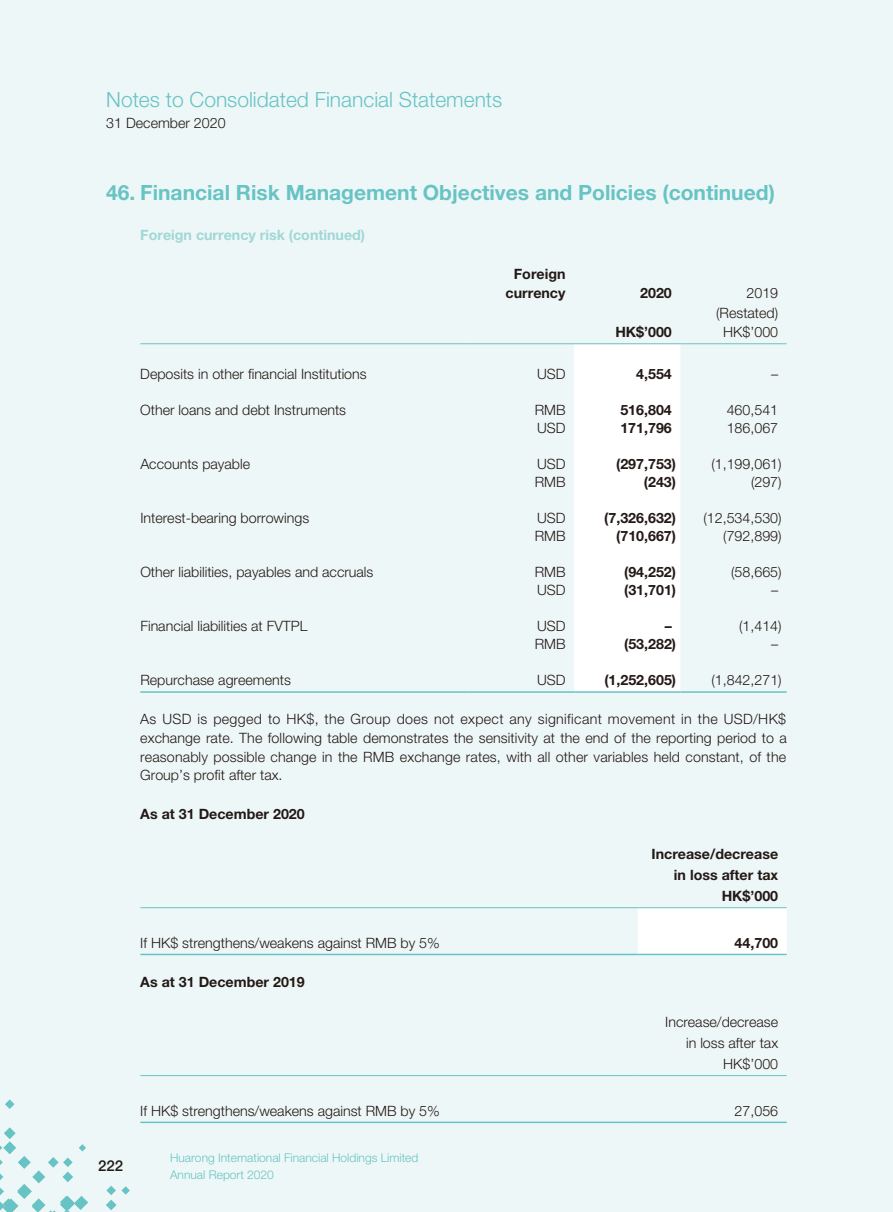
<style>
.page{position:relative;width:893px;height:1212px;background:#eef7f7}
.page>*{position:absolute;margin:0;border:0;box-sizing:border-box;transform-origin:0 0}
.t1{font:700 21px "Helvetica Neue LT Std";color:#68c3c5}
.t2{font:300 21px "Helvetica Neue LT Std";color:#68c3c5}
.t3{font:500 15px "Helvetica Neue LT Std";color:#231916}
.t4{font:300 14.25px/18.8px "Helvetica Neue LT Std";color:#231916;text-align:right}
.t5{font:700 14.25px/21px "Helvetica Neue LT Std";color:#231916;text-align:center}
.t6{font:700 14.25px "Helvetica Neue LT Std";color:#a1d7d7}
.t7{font:300 12px/17.9px "Helvetica Neue LT Std";color:#68c3c5}
</style>
<div class="page">
<svg style="left:0;top:1127px;width:88px;height:85px"></svg>
<svg style="left:5px;top:1099px;width:10px;height:10px"></svg>
<svg style="left:106px;top:1185px;width:24px;height:25px"></svg>
<div style="left:574px;top:344px;width:106px;height:347px;background:#fff"></div>
<hr style="left:140px;top:343px;width:328px;height:1px;background:#68c3c5">
<hr style="left:468px;top:343px;width:106px;height:1px;background:#68c3c5">
<hr style="left:574px;top:343px;width:106px;height:1px;background:#68c3c5">
<hr style="left:680px;top:343px;width:107px;height:1px;background:#68c3c5">
<hr style="left:140px;top:691px;width:328px;height:2px;background:#68c3c5">
<hr style="left:468px;top:691px;width:106px;height:2px;background:#68c3c5">
<hr style="left:574px;top:691px;width:106px;height:2px;background:#68c3c5">
<hr style="left:680px;top:691px;width:107px;height:2px;background:#68c3c5">
<div style="left:638px;top:908px;width:149px;height:46px;background:#fff"></div>
<hr style="left:140px;top:907px;width:498px;height:1px;background:#68c3c5">
<hr style="left:638px;top:907px;width:149px;height:1px;background:#68c3c5">
<hr style="left:140px;top:954px;width:498px;height:1px;background:#68c3c5">
<hr style="left:638px;top:954px;width:149px;height:1px;background:#68c3c5">
<hr style="left:140px;top:1075px;width:498px;height:1px;background:#68c3c5">
<hr style="left:638px;top:1075px;width:149px;height:1px;background:#68c3c5">
<hr style="left:140px;top:1121px;width:498px;height:2px;background:#68c3c5">
<hr style="left:638px;top:1121px;width:149px;height:2px;background:#68c3c5">
<h1 class="t2" style="left:106px;top:86px;width:397px">Notes to Consolidated Financial Statements</h1>
<p class="t4" style="left:106px;top:113px;width:121px">31 December 2020</p>
<h1 class="t1" style="left:106px;top:180px;width:670px">46. Financial Risk Management Objectives and Policies (continued)</h1>
<p class="t6" style="left:140px;top:226px;width:226px">Foreign currency risk (continued)</p>
<p class="t5" style="left:506px;top:264px;width:61px;line-height:19.5px">Foreign currency</p>
<p class="t5" style="left:640px;top:282px;width:33px">2020</p>
<p class="t4" style="left:716px;top:283px;width:64px;line-height:19.5px">2019 (Restated)</p>
<p class="t5" style="left:615px;top:321px;width:58px">HK$’000</p>
<p class="t4" style="left:723px;top:322px;width:56px">HK$’000</p>
<p class="t4" style="left:140px;top:364px;width:228px">Deposits in other financial Institutions</p>
<p class="t4" style="left:537px;top:364px;width:30px">USD</p>
<p class="t5" style="left:636px;top:363px;width:37px">4,554</p>
<p class="t4" style="left:771px;top:364px;width:9px">–</p>
<p class="t4" style="left:140px;top:400px;width:207px">Other loans and debt Instruments</p>
<p class="t4" style="left:535px;top:400px;width:32px">RMB</p>
<p class="t5" style="left:620px;top:399px;width:53px">516,804</p>
<p class="t4" style="left:727px;top:400px;width:53px">460,541</p>
<p class="t4" style="left:537px;top:418px;width:30px">USD</p>
<p class="t5" style="left:620px;top:417px;width:53px">171,796</p>
<p class="t4" style="left:727px;top:418px;width:53px">186,067</p>
<p class="t4" style="left:140px;top:454px;width:111px">Accounts payable</p>
<p class="t4" style="left:537px;top:454px;width:30px">USD</p>
<p class="t5" style="left:616px;top:453px;width:61px">(297,753)</p>
<p class="t4" style="left:711px;top:454px;width:72px">(1,199,061)</p>
<p class="t4" style="left:535px;top:472px;width:32px">RMB</p>
<p class="t5" style="left:644px;top:471px;width:34px">(243)</p>
<p class="t4" style="left:751px;top:472px;width:32px">(297)</p>
<p class="t4" style="left:140px;top:508px;width:170px">Interest-bearing borrowings</p>
<p class="t4" style="left:537px;top:508px;width:30px">USD</p>
<p class="t5" style="left:604px;top:507px;width:73px">(7,326,632)</p>
<p class="t4" style="left:703px;top:508px;width:80px">(12,534,530)</p>
<p class="t4" style="left:535px;top:526px;width:32px">RMB</p>
<p class="t5" style="left:616px;top:525px;width:61px">(710,667)</p>
<p class="t4" style="left:723px;top:526px;width:60px">(792,899)</p>
<p class="t4" style="left:140px;top:562px;width:235px">Other liabilities, payables and accruals</p>
<p class="t4" style="left:535px;top:562px;width:32px">RMB</p>
<p class="t5" style="left:624px;top:561px;width:54px">(94,252)</p>
<p class="t4" style="left:731px;top:562px;width:52px">(58,665)</p>
<p class="t4" style="left:537px;top:580px;width:30px">USD</p>
<p class="t5" style="left:624px;top:579px;width:54px">(31,701)</p>
<p class="t4" style="left:771px;top:580px;width:9px">–</p>
<p class="t4" style="left:140px;top:616px;width:169px">Financial liabilities at FVTPL</p>
<p class="t4" style="left:537px;top:616px;width:30px">USD</p>
<p class="t5" style="left:665px;top:615px;width:9px">–</p>
<p class="t4" style="left:739px;top:616px;width:44px">(1,414)</p>
<p class="t4" style="left:535px;top:634px;width:32px">RMB</p>
<p class="t5" style="left:624px;top:633px;width:54px">(53,282)</p>
<p class="t4" style="left:771px;top:634px;width:9px">–</p>
<p class="t4" style="left:140px;top:670px;width:152px">Repurchase agreements</p>
<p class="t4" style="left:537px;top:670px;width:30px">USD</p>
<p class="t5" style="left:604px;top:669px;width:73px">(1,252,605)</p>
<p class="t4" style="left:711px;top:670px;width:72px">(1,842,271)</p>
<p class="t4" style="left:140px;top:709px;width:648px;text-align:justify">As USD is pegged to HK$, the Group does not expect any significant movement in the USD/HK$ exchange rate. The following table demonstrates the sensitivity at the end of the reporting period to a reasonably possible change in the RMB exchange rates, with all other variables held constant, of the Group’s profit after tax.</p>
<p class="t5" style="left:140px;top:803px;width:166px">As at 31 December 2020</p>
<p class="t5" style="left:651px;top:843px;width:128px;text-align:right">Increase/decrease in loss after tax<br>HK$’000</p>
<p class="t4" style="left:140px;top:933px;width:301px">If HK$ strengthens/weakens against RMB by 5%</p>
<p class="t5" style="left:735px;top:932px;width:45px">44,700</p>
<p class="t5" style="left:140px;top:970px;width:166px">As at 31 December 2019</p>
<p class="t4" style="left:665px;top:1011px;width:114px;line-height:21px">Increase/decrease in loss after tax<br>HK$’000</p>
<p class="t4" style="left:140px;top:1101px;width:301px">If HK$ strengthens/weakens against RMB by 5%</p>
<p class="t4" style="left:735px;top:1101px;width:45px">27,056</p>
<p class="t3" style="left:98px;top:1156px;width:27px">222</p>
<p class="t7" style="left:170px;top:1148px;width:250px">Huarong International Financial Holdings Limited<br>Annual Report 2020</p>
</div>
